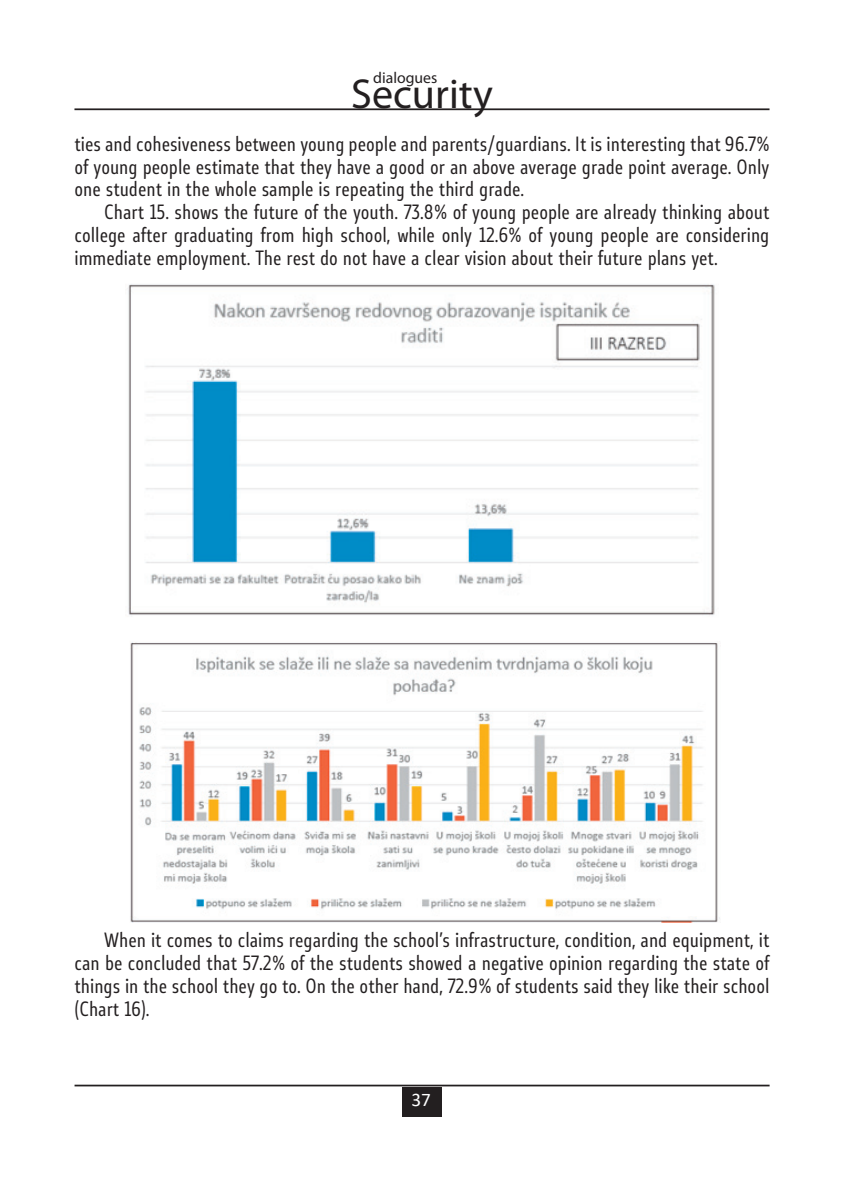
<style>
.page{position:relative;width:844px;height:1191px;background:#fff}
.page>*{position:absolute;margin:0;border:0;box-sizing:border-box;transform-origin:0 0}
.t1{font:42px "Myriad Pro";color:#231f20}
.t2{font:19.25px/22.8px "Stobi Sans Cn";color:#231f20;text-align:justify}
.t3{font:19.25px "Calibri";color:#fff}
.t4{font:15.75px "Myriad Pro";color:#231f20}
</style>
<div class="page">
<hr style="left:74px;top:108px;width:695px;height:2px;background:#231f20">
<div style="left:402px;top:1086px;width:39px;height:30px;background:#231f20"></div>
<hr style="left:74px;top:1084px;width:695px;height:2px;background:#231f20">
<img style="left:128px;top:284px;width:587px;height:332px">
<img style="left:130px;top:642px;width:590px;height:281px">
<p class="t4" style="left:373px;top:68px;width:66px">dialogues</p>
<h1 class="t1" style="left:351px;top:68px;width:143px">Security</h1>
<p class="t2" style="left:74px;top:132px;width:696px">ties and cohesiveness between young people and parents/guardians. It is interesting that 96.7% of young people estimate that they have a good or an above average grade point average. Only one student in the whole sample is repeating the third grade.</p>
<p class="t2" style="left:74px;top:200px;width:696px;text-indent:30px">Chart 15. shows the future of the youth. 73.8% of young people are already thinking about college after graduating from high school, while only 12.6% of young people are considering immediate employment. The rest do not have a clear vision about their future plans yet.</p>
<p class="t2" style="left:74px;top:928px;width:696px;text-indent:30px">When it comes to claims regarding the school’s infrastructure, condition, and equipment, it can be concluded that 57.2% of the students showed a negative opinion regarding the state of things in the school they go to. On the other hand, 72.9% of students said they like their school (Chart 16).</p>
<p class="t3" style="left:411px;top:1086px;width:21px">37</p>
</div>
